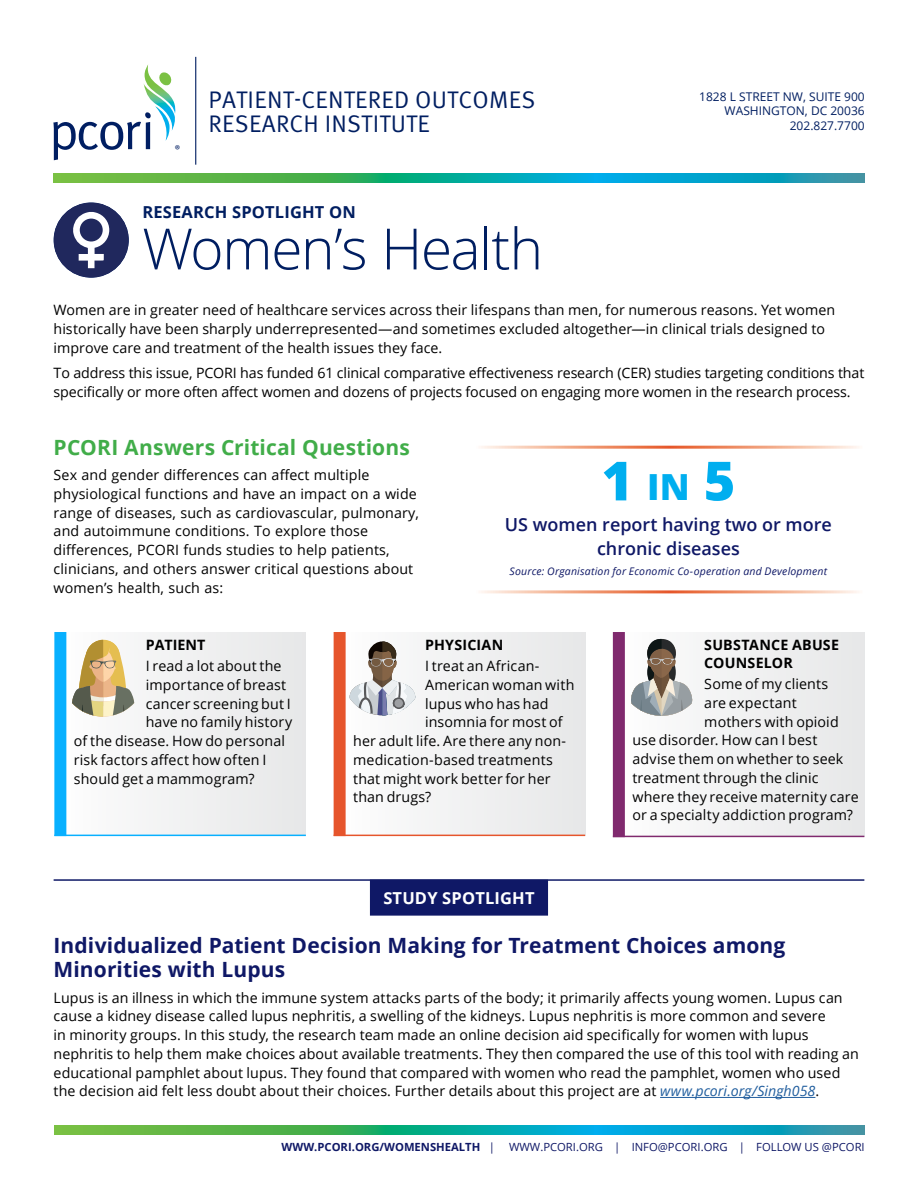
<style>
.page{position:relative;width:918px;height:1188px;background:#fff}
.page>*{position:absolute;margin:0;border:0;box-sizing:border-box;transform-origin:0 0}
.t1{font:300 57px "Open Sans";letter-spacing:-.025em;color:#001e61}
.t2{font:800 54px "Open Sans";color:#00aeef}
.t3{font:24px "Meta OT Norm";letter-spacing:.01em;color:#001e61}
.t4{font:700 21px/24px "Open Sans";letter-spacing:.005em;color:#0f1866}
.t5{font:700 21px "Open Sans";letter-spacing:.01em;color:#41ad49}
.t6{font:600 18px "Open Sans";color:#0f1866}
.t7{font:700 16.5px "Open Sans";letter-spacing:.01em;color:#001e61}
.t8{font:700 16.5px "Open Sans";letter-spacing:.01em;color:#fff}
.t9{font:14.25px/18.8px "Open Sans";letter-spacing:.005em;color:#000}
.t10{font:700 14.25px/18px "Open Sans";letter-spacing:.01em;color:#000}
.t11{font:12.9px "Myriad Pro";color:#001e62}
.t12{font:12px "Open Sans";color:#001e61}
.t13{font:11.25px "Open Sans";color:#0f1866}
.t14{font:italic 10.5px "Open Sans";letter-spacing:.02em;color:#0f1866}
.s1{font-size:36px}
.s2{font-style:italic;color:#215e9e}
.s3{font-weight:700}
</style>
<div class="page">
<div style="left:60px;top:632px;width:246px;height:203px;background:#f0f0f1"></div>
<div style="left:340px;top:632px;width:245px;height:203px;background:#f0f0f1"></div>
<div style="left:619px;top:632px;width:245px;height:204px;background:#f0f0f1"></div>
<div style="left:613px;top:632px;width:12px;height:205px;background:#802a6e"></div>
<hr style="left:613px;top:836px;width:251px;height:1px;background:#802a6e">
<svg style="left:631px;top:639px;width:61px;height:77px"></svg>
<hr style="left:54px;top:879px;width:810px;height:2px;background:#0f1866">
<div style="left:370px;top:880px;width:178px;height:36px;background:#0f1866"></div>
<hr style="left:660px;top:1097px;width:155px;height:1px;background:#215e9e">
<svg style="left:54px;top:1126px;width:270px;height:9px;background:#60b645"></svg>
<svg style="left:324px;top:1126px;width:270px;height:9px;background:#09ac99"></svg>
<svg style="left:594px;top:1126px;width:271px;height:9px;background:#0ea0c6"></svg>
<svg style="left:53px;top:174px;width:271px;height:8px;background:#60b645"></svg>
<svg style="left:324px;top:174px;width:270px;height:8px;background:#09ac99"></svg>
<svg style="left:594px;top:174px;width:271px;height:8px;background:#0ea0c6"></svg>
<hr style="left:334px;top:835px;width:251px;height:1px;background:#e6552c">
<div style="left:334px;top:632px;width:12px;height:204px;background:#e6552c"></div>
<hr style="left:54px;top:835px;width:252px;height:1px;background:#08b0ff">
<div style="left:54px;top:632px;width:12px;height:204px;background:#08b0ff"></div>
<hr style="left:195px;top:57px;width:1px;height:108px;background:#001e61">
<svg style="left:53px;top:65px;width:123px;height:95px"></svg>
<div style="left:54px;top:202px;width:75px;height:76px;background:#20285d;border-radius:50%"></div>
<svg style="left:73px;top:212px;width:36px;height:56px"></svg>
<svg style="left:72px;top:640px;width:62px;height:77px"></svg>
<svg style="left:349px;top:639px;width:66px;height:76px"></svg>
<p class="t11" style="left:175px;top:142px;width:7px">®</p>
<p class="t3" style="left:209px;top:85px;width:328px">PATIENT-CENTERED OUTCOMES</p>
<p class="t12" style="left:699px;top:88px;width:167px">1828 L STREET NW, SUITE 900</p>
<p class="t12" style="left:725px;top:103px;width:142px">WASHINGTON, DC 20036</p>
<p class="t3" style="left:209px;top:109px;width:223px">RESEARCH INSTITUTE</p>
<p class="t12" style="left:790px;top:117px;width:77px">202.827.7700</p>
<h4 class="t7" style="left:142px;top:200px;width:215px">RESEARCH SPOTLIGHT ON</h4>
<p class="t1" style="left:142px;top:210px;width:402px">Women’s Health</p>
<p class="t9" style="left:54px;top:300px;width:783px">Women are in greater need of healthcare services across their lifespans than men, for numerous reasons. Yet women historically have been sharply underrepresented—and sometimes excluded altogether—in clinical trials designed to improve care and treatment of the health issues they face.</p>
<p class="t9" style="left:54px;top:363px;width:812px">To address this issue, PCORI has funded 61 clinical comparative effectiveness research (CER) studies targeting conditions that specifically or more often affect women and dozens of projects focused on engaging more women in the research process.</p>
<p class="t5" style="left:54px;top:432px;width:358px">PCORI Answers Critical Questions</p>
<p class="t9" style="left:54px;top:465px;width:317px">Sex and gender differences can affect multiple</p>
<p class="t9" style="left:54px;top:484px;width:365px">physiological functions and have an impact on a wide</p>
<h1 class="t2" style="left:601px;top:440px;width:135px">1 <span class="s1">IN</span> 5</h1>
<p class="t9" style="left:54px;top:503px;width:367px">range of diseases, such as cardiovascular, pulmonary,</p>
<h4 class="t6" style="left:505px;top:512px;width:329px">US women report having two or more</h4>
<p class="t9" style="left:54px;top:522px;width:316px">and autoimmune conditions. To explore those</p>
<p class="t9" style="left:54px;top:540px;width:337px">differences, PCORI funds studies to help patients,</p>
<p class="t6" style="left:597px;top:536px;width:144px">chronic diseases</p>
<p class="t9" style="left:54px;top:559px;width:361px">clinicians, and others answer critical questions about</p>
<p class="t14" style="left:510px;top:564px;width:319px">Source: Organisation for Economic Co-operation and Development</p>
<p class="t9" style="left:54px;top:578px;width:171px">women’s health, such as:</p>
<h5 class="t10" style="left:146px;top:635px;width:61px">PATIENT</h5>
<p class="t9" style="left:146px;top:656px;width:148px">I read a lot about the importance of breast cancer screening but I have no family history</p>
<p class="t9" style="left:74px;top:731px;width:213px">of the disease. How do personal</p>
<p class="t9" style="left:74px;top:750px;width:194px">risk factors affect how often I</p>
<p class="t9" style="left:74px;top:769px;width:182px">should get a mammogram?</p>
<h5 class="t10" style="left:425px;top:635px;width:80px">PHYSICIAN</h5>
<p class="t9" style="left:425px;top:656px;width:116px">I treat an African-</p>
<p class="t9" style="left:425px;top:675px;width:151px">American woman with</p>
<p class="t9" style="left:425px;top:694px;width:125px">lupus who has had</p>
<p class="t9" style="left:425px;top:712px;width:139px">insomnia for most of</p>
<p class="t9" style="left:353px;top:731px;width:215px">her adult life. Are there any non-</p>
<p class="t9" style="left:353px;top:750px;width:201px">medication-based treatments</p>
<p class="t9" style="left:353px;top:769px;width:199px">that might work better for her</p>
<p class="t9" style="left:353px;top:787px;width:80px">than drugs?</p>
<p class="t10" style="left:704px;top:635px;width:136px">SUBSTANCE ABUSE<br>COUNSELOR</p>
<p class="t9" style="left:704px;top:674px;width:126px">Some of my clients</p>
<p class="t9" style="left:704px;top:693px;width:94px">are expectant</p>
<p class="t9" style="left:704px;top:712px;width:136px">mothers with opioid</p>
<p class="t9" style="left:632px;top:730px;width:187px">use disorder. How can I best</p>
<p class="t9" style="left:632px;top:749px;width:213px">advise them on whether to seek</p>
<p class="t9" style="left:632px;top:768px;width:188px">treatment through the clinic</p>
<p class="t9" style="left:632px;top:787px;width:228px">where they receive maternity care</p>
<p class="t9" style="left:632px;top:805px;width:222px">or a specialty addiction program?</p>
<p class="t8" style="left:383px;top:887px;width:153px">STUDY SPOTLIGHT</p>
<h3 class="t4" style="left:54px;top:933px;width:733px">Individualized Patient Decision Making for Treatment Choices among<br>Minorities with Lupus</h3>
<p class="t9" style="left:54px;top:988px;width:807px">Lupus is an illness in which the immune system attacks parts of the body; it primarily affects young women. Lupus can cause a kidney disease called lupus nephritis, a swelling of the kidneys. Lupus nephritis is more common and severe<br>in minority groups. In this study, the research team made an online decision aid specifically for women with lupus nephritis to help them make choices about available treatments. They then compared the use of this tool with reading an educational pamphlet about lupus. They found that compared with women who read the pamphlet, women who used the decision aid felt less doubt about their choices. Further details about this project are at <span class="s2">www.pcori.org/Singh058</span>.</p>
<p class="t13" style="left:282px;top:1140px;width:585px"><span class="s3">WWW.PCORI.ORG/WOMENSHEALTH</span> | WWW.PCORI.ORG | INFO@PCORI.ORG | FOLLOW US @PCORI</p>
</div>
